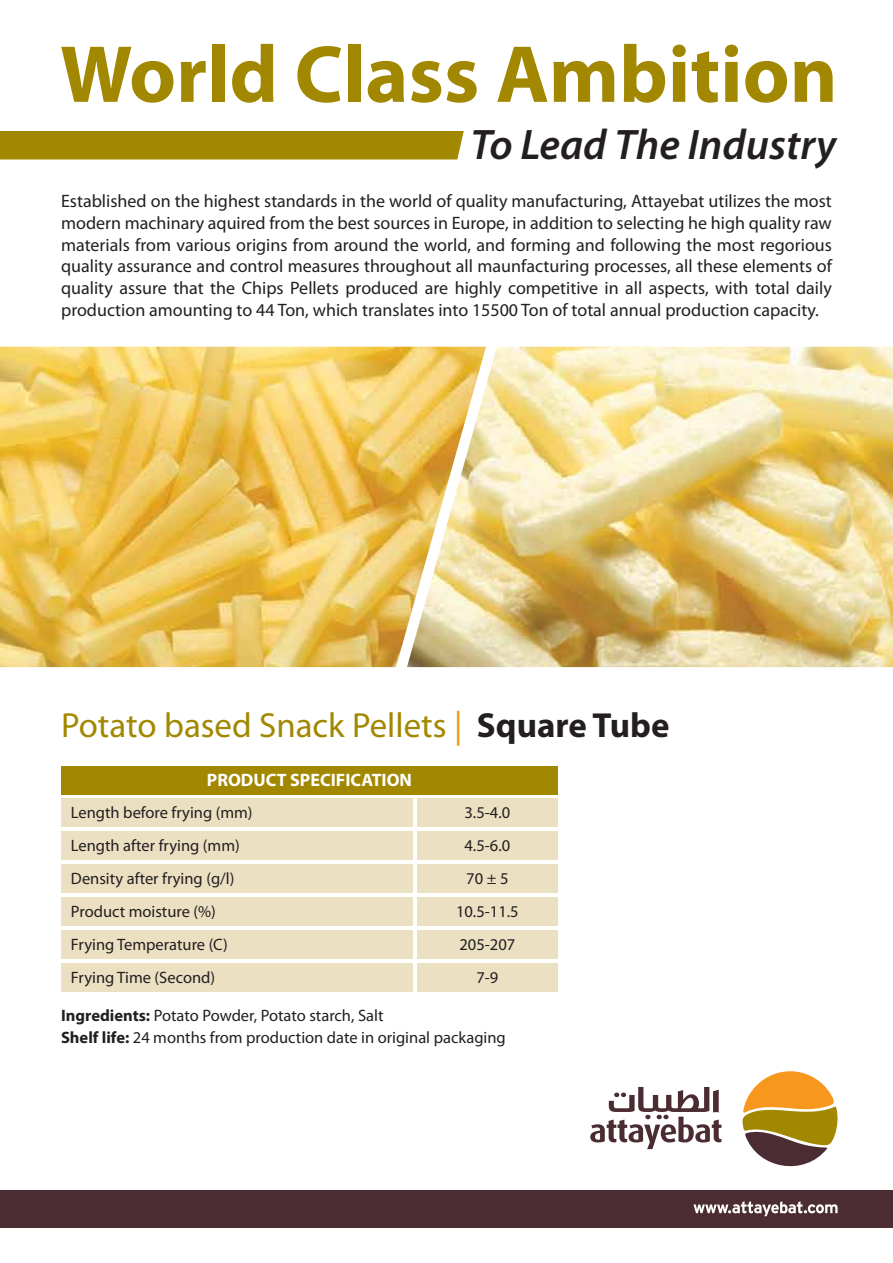
<style>
.page{position:relative;width:893px;height:1263px;background:#fff}
.page>*{position:absolute;margin:0;border:0;box-sizing:border-box;transform-origin:0 0}
.t1{font:700 81.6px "Myriad Pro";color:#a28800}
.t2{font:italic 600 42.9px "Myriad Pro";color:#231f20}
.t3{font:34.95px "Myriad Pro";color:#a28800}
.t4{font:18px/21.6px "Myriad Pro";color:#231f20;text-align:justify}
.t5{font:700 18px "Myriad Pro";color:#fff}
.t6{font:16.5px/22.8px "Myriad Pro";color:#231f20}
.s1{color:#f8971d}
.s2{font-weight:700;color:#231f20}
.s3{font-weight:700}
</style>
<div class="page">
<div style="left:417px;top:799px;width:141px;height:28px;background:#ebe0c2"></div>
<div style="left:61px;top:799px;width:352px;height:28px;background:#ebe0c2"></div>
<div style="left:417px;top:832px;width:141px;height:28px;background:#ebe0c2"></div>
<div style="left:61px;top:832px;width:352px;height:28px;background:#ebe0c2"></div>
<div style="left:417px;top:864px;width:141px;height:29px;background:#ebe0c2"></div>
<div style="left:61px;top:864px;width:352px;height:29px;background:#ebe0c2"></div>
<div style="left:417px;top:897px;width:141px;height:29px;background:#ebe0c2"></div>
<div style="left:61px;top:897px;width:352px;height:29px;background:#ebe0c2"></div>
<div style="left:417px;top:930px;width:141px;height:29px;background:#ebe0c2"></div>
<div style="left:61px;top:930px;width:352px;height:29px;background:#ebe0c2"></div>
<div style="left:417px;top:963px;width:141px;height:28px;background:#ebe0c2"></div>
<div style="left:61px;top:963px;width:352px;height:28px;background:#ebe0c2"></div>
<div style="left:0;top:1190px;width:893px;height:37px;background:#4b2c33"></div>
<svg style="left:590px;top:1087px;width:131px;height:62px"></svg>
<svg style="left:742px;top:1071px;width:96px;height:96px"></svg>
<svg style="left:693px;top:1201px;width:144px;height:15px"></svg>
<div style="left:0;top:131px;width:464px;height:28px;background:#a28800"></div>
<img style="left:0;top:347px;width:407px;height:320px">
<img style="left:407px;top:347px;width:486px;height:320px">
<div style="left:61px;top:767px;width:497px;height:28px;background:#a28800"></div>
<h1 class="t1" style="left:60px;top:21px;width:779px">World Class Ambition</h1>
<h2 class="t2" style="left:471px;top:117px;width:367px">To Lead The Industry</h2>
<p class="t4" style="left:61px;top:190px;width:772px">Established on the highest standards in the world of quality manufacturing, Attayebat utilizes the most modern machinary aquired from the best sources in Europe, in addition to selecting he high quality raw materials from various origins from around the world, and forming and following the most regorious quality assurance and control measures throughout all maunfacturing processes, all these elements of quality assure that the Chips Pellets produced are highly competitive in all aspects, with total daily production amounting to 44 Ton, which translates into 15500 Ton of total annual production capacity.</p>
<h3 class="t3" style="left:61px;top:703px;width:610px">Potato based Snack Pellets <span class="s1">|</span> <span class="s2">Square Tube</span></h3>
<p class="t5" style="left:207px;top:768px;width:207px">PRODUCT SPECIFICATION</p>
<p class="t6" style="left:71px;top:801px;width:183px">Length before frying (mm)</p>
<p class="t6" style="left:464px;top:801px;width:47px">3.5-4.0</p>
<p class="t6" style="left:71px;top:834px;width:170px">Length after frying (mm)</p>
<p class="t6" style="left:464px;top:834px;width:47px">4.5-6.0</p>
<p class="t6" style="left:71px;top:867px;width:165px">Density after frying (g/l)</p>
<p class="t6" style="left:466px;top:867px;width:44px">70 ± 5</p>
<p class="t6" style="left:71px;top:900px;width:146px">Product moisture (%)</p>
<p class="t6" style="left:456px;top:900px;width:64px">10.5-11.5</p>
<p class="t6" style="left:71px;top:932px;width:158px">Frying Temperature (C)</p>
<p class="t6" style="left:459px;top:932px;width:57px">205-207</p>
<p class="t6" style="left:71px;top:965px;width:146px">Frying Time (Second)</p>
<p class="t6" style="left:476px;top:965px;width:23px">7-9</p>
<p class="t6" style="left:61px;top:1003px;width:446px"><span class="s3">Ingredients:</span> Potato Powder, Potato starch, Salt<br><span class="s3">Shelf life:</span> 24 months from production date in original packaging</p>
</div>
